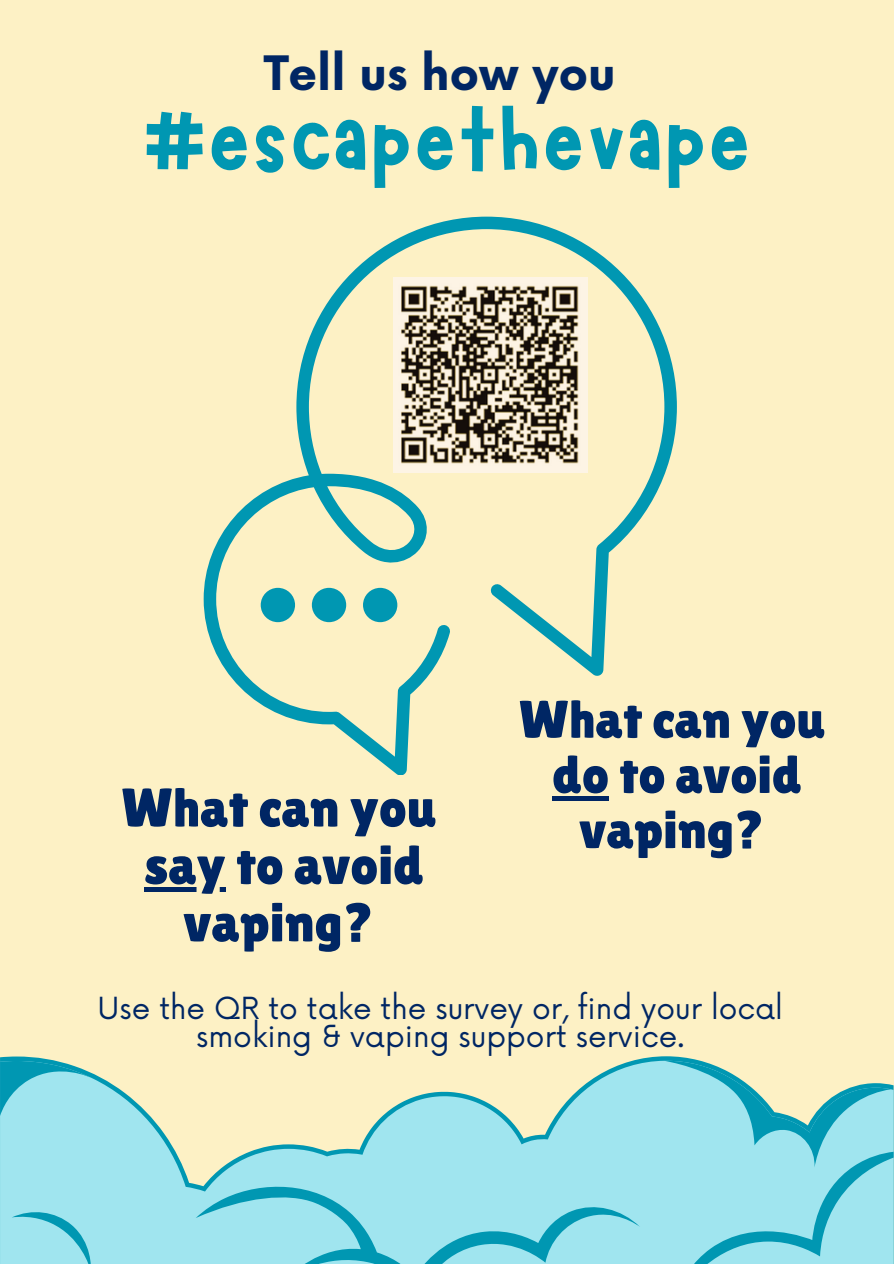
<style>
.page{position:relative;width:894px;height:1264px;background:#fff}
.page>*{position:absolute;margin:0;border:0;box-sizing:border-box;transform-origin:0 0}
.t1{font:111.3px "Marykate";color:#0097b2}
.t2{font:54.3px/57.3px "Lilita One";color:#002664;text-align:center}
.t3{font:52.8px/55.2px "Lilita One";color:#002664;text-align:center}
.t4{font:700 46.2px "Now";color:#002664}
.t5{font:29.7px/28.2px "Now";color:#002664;text-align:center}
</style>
<div class="page">
<div style="left:0;top:0;width:893px;height:1263px;background:#fdf1c5"></div>
<svg style="left:204px;top:217px;width:472px;height:558px"></svg>
<img style="left:393px;top:277px;width:194px;height:195px">
<svg style="left:0;top:1060px;width:664px;height:203px;fill:#a0e5ef"></svg>
<svg style="left:0;top:1060px;width:93px;height:55px;background:#72cdd9"></svg>
<svg style="left:196px;top:1180px;width:444px;height:83px;background:#88d9e6"></svg>
<svg style="left:664px;top:1060px;width:229px;height:203px;background:#94dbe0"></svg>
<svg style="left:12px;top:1208px;width:80px;height:55px;background:#87d9e5"></svg>
<svg style="left:144px;top:887px;width:82px;height:4px"></svg>
<hr style="left:552px;top:796px;width:57px;height:4px;background:#002664">
<h2 class="t4" style="left:264px;top:48px;width:353px">Tell us how you</h2>
<p class="t1" style="left:142px;top:69px;width:610px">#escapethevape</p>
<h1 class="t2" style="left:121px;top:778px;width:316px">What can you</h1>
<p class="t2" style="left:144px;top:836px;width:281px">say to avoid vaping?</p>
<h2 class="t3" style="left:518px;top:691px;width:308px">What can you do to avoid vaping?</h2>
<p class="t5" style="left:97px;top:995px;width:686px">Use the QR to take the survey or, find your local smoking &amp; vaping support service.</p>
</div>
